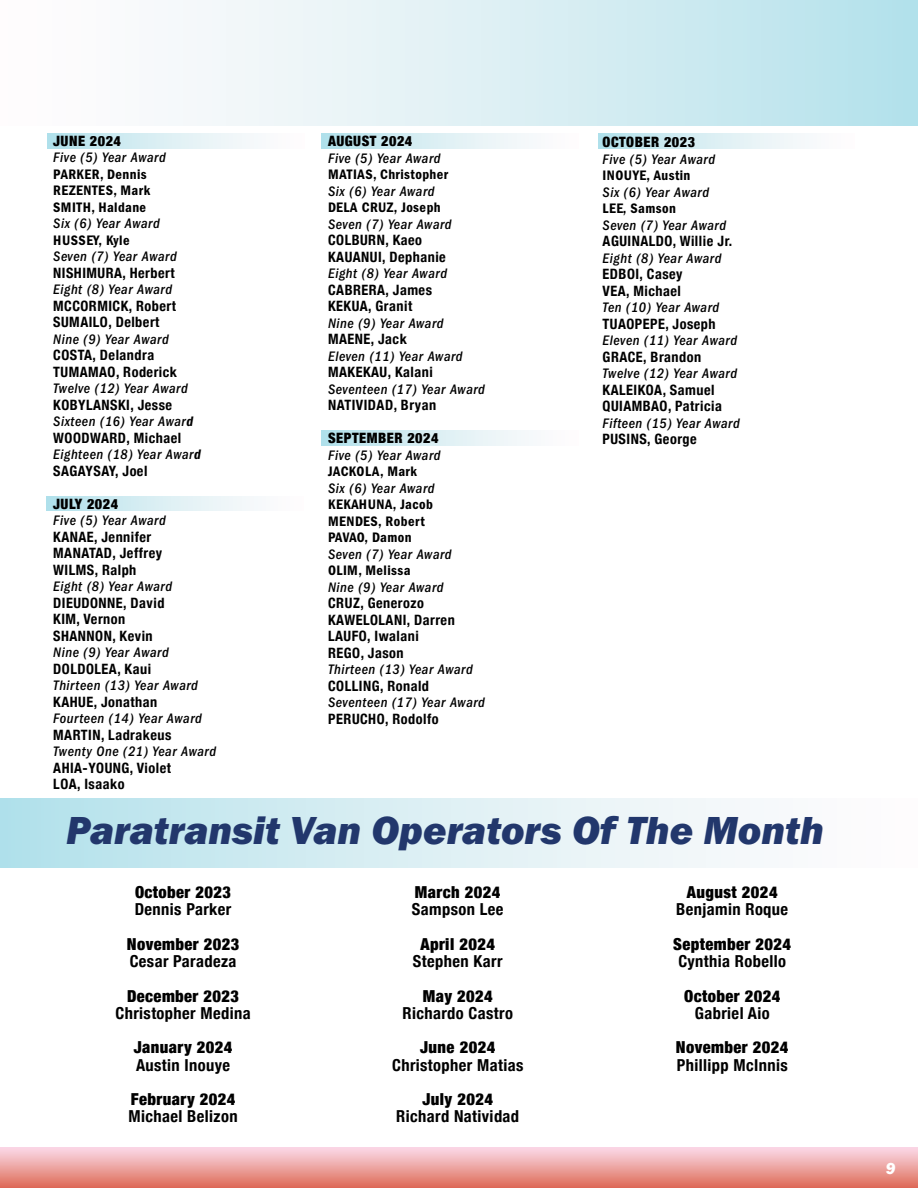
<style>
.page{position:relative;width:918px;height:1188px;background:#fff}
.page>*{position:absolute;margin:0;border:0;box-sizing:border-box;transform-origin:0 0}
.t1{font:40.5px "Franklin Gothic URW Hea Ita";color:#22376c}
.t2{font:700 condensed 16.5px "Helvetica Neue";letter-spacing:.025em;color:#000}
.t3{font:900 condensed 16.5px "Helvetica Neue";letter-spacing:.025em;color:#000}
.t4{font:16.5px "Franklin Gothic URW Hea Ita";color:#fff}
.t5{font:italic 500 condensed 14.25px "Franklin Gothic LT Pro";letter-spacing:.035em;color:#000}
.t6{font:700 condensed 14.25px/16.5px "Helvetica Neue";letter-spacing:.035em;color:#000}
.t7{font:14.25px/16.5px "Franklin Gothic URW Con Dem";letter-spacing:.03em;color:#000}
.t8{font:14.25px/16.5px "Franklin Gothic LT Pro Cn Dm";letter-spacing:.035em;color:#000}
.t9{font:900 condensed 14.25px "Helvetica Neue";letter-spacing:.035em;color:#000}
.s1{font-family:"Franklin Gothic LT Pro Cn Dm It";font-weight:400;font-style:normal;font-stretch:normal}
</style>
<div class="page">
<svg style="left:322px;top:134px;width:203px;height:14px;background:#d5edf2"></svg>
<div style="left:0;top:0;width:918px;height:125px;background:linear-gradient(to right,#fffefe,#b7e2eb)"></div>
<svg style="left:48px;top:134px;width:202px;height:15px;background:#d5edf2"></svg>
<div style="left:0;top:799px;width:918px;height:69px;background:linear-gradient(to right,#b5e2eb,#fffefe)"></div>
<svg style="left:47px;top:496px;width:203px;height:15px;background:#d5edf2"></svg>
<svg style="left:322px;top:431px;width:203px;height:15px;background:#d5edf2"></svg>
<svg style="left:598px;top:134px;width:203px;height:14px;background:#d5edf2"></svg>
<div style="left:0;top:1148px;width:918px;height:40px;background:linear-gradient(to bottom,#fadae7,#de6d5a)"></div>
<p class="t9" style="left:53px;top:129px;width:69px">JUNE 2024</p>
<p class="t5" style="left:53px;top:150px;width:114px">Five (5) Year Award</p>
<p class="t7" style="left:53px;top:165px;width:98px">PARKER, Dennis<br>REZENTES, Mark<br>SMITH, Haldane</p>
<p class="t5" style="left:53px;top:216px;width:108px">Six (6) Year Award</p>
<p class="t8" style="left:53px;top:232px;width:78px">HUSSEY, Kyle</p>
<p class="t5" style="left:53px;top:249px;width:125px">Seven (7) Year Award</p>
<p class="t6" style="left:53px;top:264px;width:123px">NISHIMURA, Herbert</p>
<p class="t5" style="left:53px;top:282px;width:121px">Eight (8) Year Award</p>
<p class="t6" style="left:53px;top:297px;width:124px">MCCORMICK, Robert<br>SUMAILO, Delbert</p>
<p class="t5" style="left:53px;top:331px;width:117px">Nine (9) Year Award</p>
<p class="t6" style="left:53px;top:346px;width:125px">COSTA, Delandra<br>TUMAMAO, Roderick</p>
<p class="t5" style="left:53px;top:381px;width:136px">Twelve (12) Year Award</p>
<p class="t6" style="left:53px;top:396px;width:120px">KOBYLANSKI, Jesse</p>
<p class="t5" style="left:53px;top:414px;width:141px">Sixteen (16) Year Awar<span class="s1">d</span></p>
<p class="t6" style="left:53px;top:429px;width:130px">WOODWARD, Michael</p>
<p class="t5" style="left:53px;top:447px;width:149px">Eighteen (18) Year Awar<span class="s1">d</span></p>
<p class="t6" style="left:53px;top:462px;width:96px">SAGAYSAY, Joel</p>
<p class="t9" style="left:53px;top:492px;width:66px">JULY 2024</p>
<p class="t5" style="left:53px;top:513px;width:114px">Five (5) Year Award</p>
<p class="t6" style="left:53px;top:528px;width:110px">KANAE, Jennifer<br>MANATAD, Jeffrey<br>WILMS, Ralph</p>
<p class="t5" style="left:53px;top:579px;width:121px">Eight (8) Year Award</p>
<p class="t6" style="left:53px;top:594px;width:113px">DIEUDONNE, David<br>KIM, Vernon<br>SHANNON, Kevin</p>
<p class="t5" style="left:53px;top:645px;width:117px">Nine (9) Year Award</p>
<p class="t6" style="left:53px;top:660px;width:99px">DOLDOLEA, Kaui</p>
<p class="t5" style="left:53px;top:678px;width:146px">Thirteen (13) Year Award</p>
<p class="t6" style="left:53px;top:693px;width:105px">KAHUE, Jonathan</p>
<p class="t5" style="left:53px;top:711px;width:150px">Fourteen (14) Year Award</p>
<p class="t6" style="left:53px;top:726px;width:120px">MARTIN, Ladrakeus</p>
<p class="t5" style="left:53px;top:744px;width:165px">Twenty One (21) Year Award</p>
<p class="t6" style="left:53px;top:759px;width:119px">AHIA-YOUNG, Violet<br>LOA, Isaako</p>
<p class="t9" style="left:328px;top:129px;width:86px">AUGUST 2024</p>
<p class="t5" style="left:328px;top:150px;width:114px">Five (5) Year Award</p>
<p class="t7" style="left:328px;top:166px;width:121px">MATIAS, Christopher</p>
<p class="t5" style="left:328px;top:183px;width:108px">Six (6) Year Award</p>
<p class="t8" style="left:328px;top:199px;width:114px">DELA CRUZ, Joseph</p>
<p class="t5" style="left:328px;top:216px;width:125px">Seven (7) Year Award</p>
<p class="t6" style="left:328px;top:231px;width:119px">COLBURN, Kaeo<br>KAUANUI, Dephanie</p>
<p class="t5" style="left:328px;top:266px;width:121px">Eight (8) Year Award</p>
<p class="t6" style="left:328px;top:280px;width:105px">CABRERA, James<br>KEKUA, Granit</p>
<p class="t5" style="left:328px;top:315px;width:117px">Nine (9) Year Award</p>
<p class="t6" style="left:328px;top:330px;width:80px">MAENE, Jack</p>
<p class="t5" style="left:328px;top:348px;width:136px">Eleven (11) Year Award</p>
<p class="t6" style="left:328px;top:363px;width:106px">MAKEKAU, Kalani</p>
<p class="t5" style="left:328px;top:381px;width:158px">Seventeen (17) Year Award</p>
<p class="t6" style="left:328px;top:396px;width:110px">NATIVIDAD, Bryan</p>
<p class="t9" style="left:328px;top:426px;width:112px">SEPTEMBER 2024</p>
<p class="t5" style="left:328px;top:447px;width:114px">Five (5) Year Award</p>
<p class="t7" style="left:328px;top:463px;width:90px">JACKOLA, Mark</p>
<p class="t5" style="left:328px;top:480px;width:108px">Six (6) Year Award</p>
<p class="t8" style="left:328px;top:496px;width:106px">KEKAHUNA, Jacob<br>MENDES, Robert<br>PAVAO, Damon</p>
<p class="t5" style="left:328px;top:546px;width:125px">Seven (7) Year Award</p>
<p class="t7" style="left:328px;top:562px;width:84px">OLIM, Melissa</p>
<p class="t5" style="left:328px;top:579px;width:117px">Nine (9) Year Award</p>
<p class="t6" style="left:328px;top:594px;width:128px">CRUZ, Generozo<br>KAWELOLANI, Darren<br>LAUFO, Iwalani<br>REGO, Jason</p>
<p class="t5" style="left:328px;top:662px;width:146px">Thirteen (13) Year Award</p>
<p class="t6" style="left:328px;top:677px;width:102px">COLLING, Ronald</p>
<p class="t5" style="left:328px;top:695px;width:158px">Seventeen (17) Year Award</p>
<p class="t6" style="left:328px;top:710px;width:112px">PERUCHO, Rodolfo</p>
<p class="t9" style="left:603px;top:130px;width:94px">OCTOBER 2023</p>
<p class="t5" style="left:603px;top:151px;width:114px">Five (5) Year Award</p>
<p class="t7" style="left:603px;top:167px;width:89px">INOUYE, Austin</p>
<p class="t5" style="left:603px;top:184px;width:108px">Six (6) Year Award</p>
<p class="t8" style="left:603px;top:200px;width:75px">LEE, Samson</p>
<p class="t5" style="left:603px;top:217px;width:125px">Seven (7) Year Award</p>
<p class="t6" style="left:603px;top:232px;width:131px">AGUINALDO, Willie Jr.</p>
<p class="t5" style="left:603px;top:250px;width:121px">Eight (8) Year Award</p>
<p class="t6" style="left:603px;top:265px;width:81px">EDBOI, Casey<br>VEA, Michael</p>
<p class="t5" style="left:603px;top:300px;width:118px">Ten (10) Year Award</p>
<p class="t6" style="left:603px;top:314px;width:115px">TUAOPEPE, Joseph</p>
<p class="t5" style="left:603px;top:333px;width:136px">Eleven (11) Year Award</p>
<p class="t6" style="left:603px;top:347px;width:100px">GRACE, Brandon</p>
<p class="t5" style="left:603px;top:366px;width:136px">Twelve (12) Year Award</p>
<p class="t6" style="left:603px;top:380px;width:121px">KALEIKOA, Samuel<br>QUIAMBAO, Patricia</p>
<p class="t5" style="left:603px;top:415px;width:139px">Fifteen (15) Year Award</p>
<p class="t6" style="left:603px;top:430px;width:96px">PUSINS, George</p>
<h1 class="t1" style="left:66px;top:804px;width:759px">Paratransit Van Operators Of The Month</h1>
<p class="t3" style="left:135px;top:879px;width:98px">October 2023</p>
<p class="t2" style="left:135px;top:896px;width:98px">Dennis Parker</p>
<p class="t3" style="left:127px;top:930px;width:114px">November 2023</p>
<p class="t2" style="left:130px;top:948px;width:108px">Cesar Paradeza</p>
<p class="t3" style="left:127px;top:982px;width:114px">December 2023</p>
<p class="t2" style="left:115px;top:999px;width:137px">Christopher Medina</p>
<p class="t3" style="left:134px;top:1034px;width:100px">January 2024</p>
<p class="t2" style="left:136px;top:1051px;width:96px">Austin Inouye</p>
<p class="t3" style="left:131px;top:1086px;width:106px">February 2024</p>
<p class="t2" style="left:129px;top:1103px;width:111px">Michael Belizon</p>
<p class="t3" style="left:415px;top:879px;width:87px">March 2024</p>
<p class="t2" style="left:412px;top:896px;width:93px">Sampson Lee</p>
<p class="t3" style="left:420px;top:930px;width:76px">April 2024</p>
<p class="t2" style="left:413px;top:947px;width:91px">Stephen Karr</p>
<p class="t3" style="left:423px;top:982px;width:72px">May 2024</p>
<p class="t2" style="left:402px;top:999px;width:112px">Richardo Castro</p>
<p class="t3" style="left:420px;top:1034px;width:77px">June 2024</p>
<p class="t2" style="left:392px;top:1051px;width:133px">Christopher Matias</p>
<p class="t3" style="left:423px;top:1086px;width:72px">July 2024</p>
<p class="t2" style="left:396px;top:1103px;width:124px">Richard Natividad</p>
<p class="t3" style="left:687px;top:879px;width:92px">August 2024</p>
<p class="t2" style="left:676px;top:896px;width:114px">Benjamin Roque</p>
<p class="t3" style="left:673px;top:930px;width:119px">September 2024</p>
<p class="t2" style="left:678px;top:947px;width:109px">Cynthia Robello</p>
<p class="t3" style="left:684px;top:982px;width:98px">October 2024</p>
<p class="t2" style="left:695px;top:999px;width:76px">Gabriel Aio</p>
<p class="t3" style="left:676px;top:1034px;width:114px">November 2024</p>
<p class="t2" style="left:677px;top:1051px;width:112px">Phillipp McInnis</p>
<p class="t4" style="left:886px;top:1157px;width:11px">9</p>
</div>
